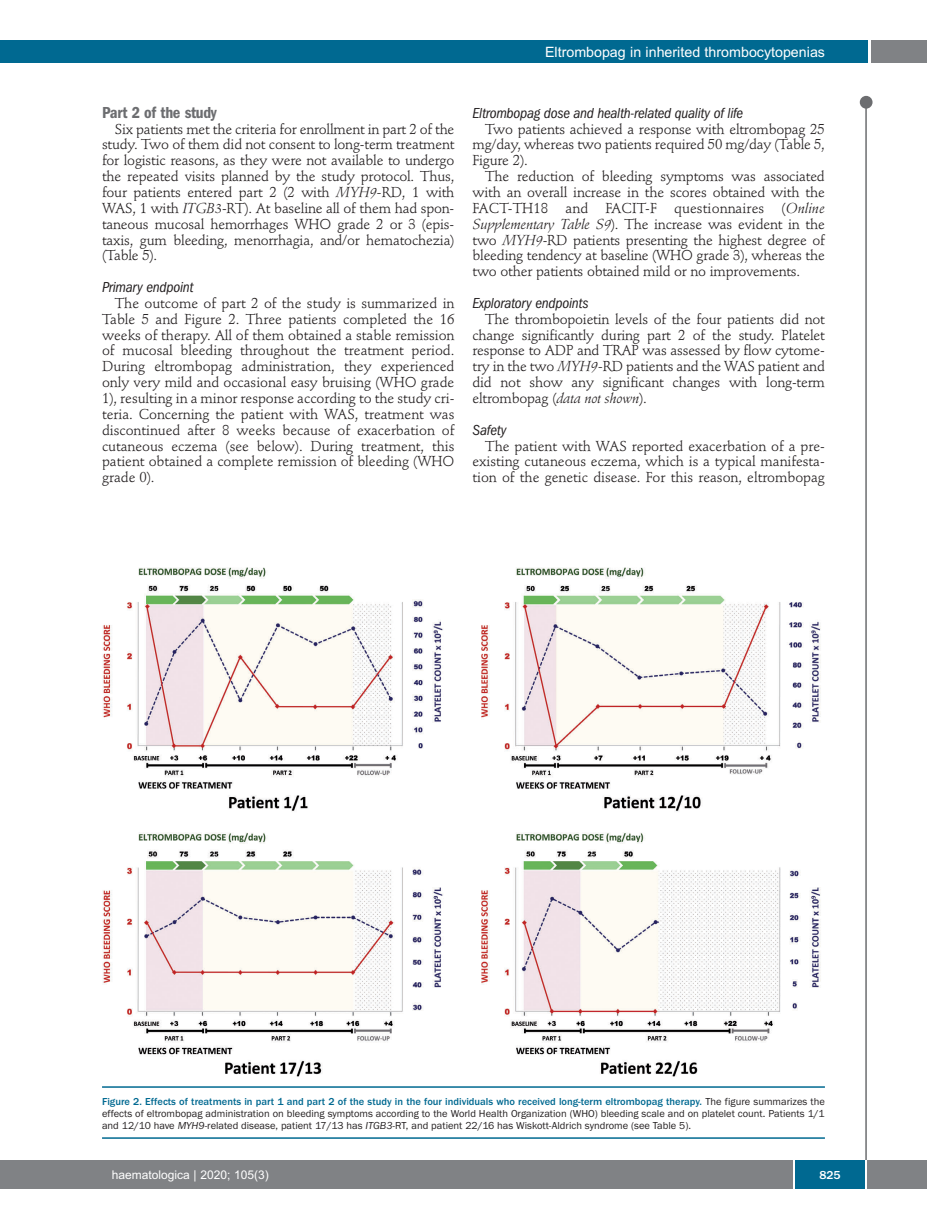
<style>
.page{position:relative;width:927px;height:1225px;background:#fff}
.page>*{position:absolute;margin:0;border:0;box-sizing:border-box;transform-origin:0 0}
.t1{font:600 condensed 16.5px "Franklin Gothic";letter-spacing:-.015em;color:#6c6d70}
.t2{font:italic condensed 15px "Franklin Gothic";letter-spacing:-.015em;color:#231f20}
.t3{font:14.25px/15.9px "Stempel Schneidler";letter-spacing:-.015em;color:#231f20;text-align:justify}
.t4{font:14.25px "Arial";color:#fff}
.t5{font:12px "Arial";color:#fff}
.t6{font:500 12px "Franklin Gothic";color:#fff}
.t7{font:10.5px/12px "Franklin Gothic";color:#231f20;text-align:justify}
.s1{font-style:italic}
.s2{font-weight:500;color:#006991}
</style>
<div class="page">
<div style="left:860px;top:96px;width:12px;height:13px;background:#6c6d70;border-radius:50%"></div>
<hr style="left:865px;top:98px;width:2px;height:1062px;background:#6c6d70">
<div style="left:871px;top:40px;width:56px;height:22px;background:#808285"></div>
<div style="left:18px;top:40px;width:849px;height:22px;background:#006991"></div>
<div style="left:17px;top:1160px;width:910px;height:28px;background:#808285"></div>
<div style="left:795px;top:1160px;width:70px;height:28px;background:#006991"></div>
<hr style="left:793px;top:1160px;width:2px;height:28px;background:#fff">
<hr style="left:865px;top:1160px;width:2px;height:28px;background:#fff">
<div style="left:0;top:40px;width:19px;height:22px;background:#006991"></div>
<div style="left:0;top:1160px;width:18px;height:28px;background:#808285"></div>
<img style="left:102px;top:567px;width:719px;height:510px">
<hr style="left:102px;top:1086px;width:723px;height:1px;background:#006991">
<hr style="left:102px;top:1137px;width:723px;height:1px;background:#006991">
<p class="t4" style="left:545px;top:44px;width:281px">Eltrombopag in inherited thrombocytopenias</p>
<p class="t1" style="left:102px;top:107px;width:116px">Part 2 of the study</p>
<p class="t3" style="left:102px;top:122px;width:354px;text-indent:13px">Six patients met the criteria for enrollment in part 2 of the study. Two of them did not consent to long-term treatment for logistic reasons, as they were not available to undergo the repeated visits planned by the study protocol. Thus, four patients entered part 2 (2 with <span class="s1">MYH9-</span>RD, 1 with WAS, 1 with <span class="s1">ITGB3</span>-RT). At baseline all of them had spon&shy;taneous mucosal hemorrhages WHO grade 2 or 3 (epis&shy;taxis, gum bleeding, menorrhagia, and/or hematochezia) (Table 5).</p>
<p class="t2" style="left:102px;top:282px;width:93px">Primary endpoint</p>
<p class="t3" style="left:102px;top:296px;width:354px;text-indent:13px">The outcome of part 2 of the study is summarized in Table 5 and Figure 2. Three patients completed the 16 weeks of therapy. All of them obtained a stable remission of mucosal bleeding throughout the treatment period.<br>During eltrombopag administration, they experienced only very mild and occasional easy bruising (WHO grade 1), resulting in a minor response according to the study cri&shy;teria. Concerning the patient with WAS, treatment was discontinued after 8 weeks because of exacerbation of cutaneous eczema (see below). During treatment, this patient obtained a complete remission of bleeding (WHO grade 0).</p>
<p class="t2" style="left:472px;top:108px;width:272px">Eltrombopag dose and health-related quality of life</p>
<p class="t3" style="left:472px;top:122px;width:354px;text-indent:13px">Two patients achieved a response with eltrombopag 25 mg/day, whereas two patients required 50 mg/day (Table 5, Figure 2).</p>
<p class="t3" style="left:472px;top:170px;width:354px;text-indent:13px">The reduction of bleeding symptoms was associated with an overall increase in the scores obtained with the FACT-TH18 and FACIT-F questionnaires (<span class="s1">Online Supplementary Table S9</span>). The increase was evident in the two <span class="s1">MYH9</span>-RD patients presenting the highest degree of bleeding tendency at baseline (WHO grade 3), whereas the two other patients obtained mild or no improvements.</p>
<p class="t2" style="left:472px;top:298px;width:118px">Exploratory endpoints</p>
<p class="t3" style="left:472px;top:312px;width:354px;text-indent:13px">The thrombopoietin levels of the four patients did not change significantly during part 2 of the study. Platelet response to ADP and TRAP was assessed by flow cytome&shy;try in the two <span class="s1">MYH9-</span>RD patients and the WAS patient and did not show any significant changes with long-term eltrombopag (<span class="s1">data not shown</span>).</p>
<p class="t2" style="left:472px;top:425px;width:36px">Safety</p>
<p class="t3" style="left:472px;top:439px;width:354px;text-indent:13px">The patient with WAS reported exacerbation of a pre&shy;existing cutaneous eczema, which is a typical manifesta&shy;tion of the genetic disease. For this reason, eltrombopag</p>
<p class="t7" style="left:102px;top:1095px;width:724px"><span class="s2">Figure 2. Effects of treatments in part 1 and part 2 of the study in the four individuals who received long-term eltrombopag therapy.</span> The figure summarizes the effects of eltrombopag administration on bleeding symptoms according to the World Health Organization (WHO) bleeding scale and on platelet count. Patients 1/1 and 12/10 have <span class="s1">MYH9</span>-related disease, patient 17/13 has <span class="s1">ITGB3</span>-RT, and patient 22/16 has Wiskott-Aldrich syndrome (see Table 5).</p>
<p class="t5" style="left:112px;top:1167px;width:158px">haematologica | 2020; 105(3)</p>
<p class="t6" style="left:819px;top:1167px;width:23px">825</p>
</div>
